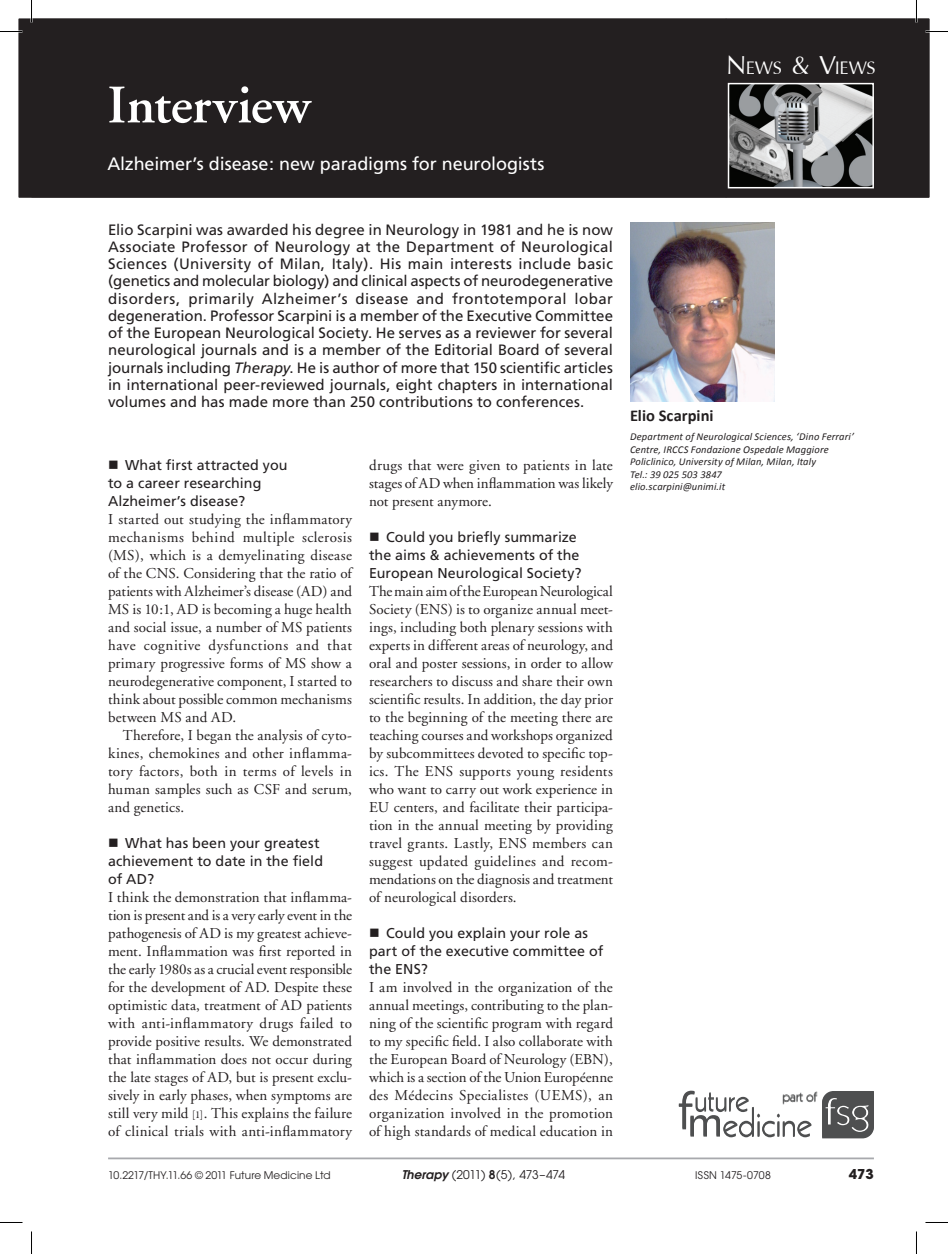
<style>
.page{position:relative;width:948px;height:1254px;background:#fff}
.page>*{position:absolute;margin:0;border:0;box-sizing:border-box;transform-origin:0 0}
.t1{font:600 54px "Adobe Garamond";letter-spacing:-.005em;color:#fff}
.t2{font:28.5px "Iris UPC";letter-spacing:-.01em;color:#fff}
.t3{font:18px "Frutiger";letter-spacing:-.005em;color:#fff}
.t4{font:700 16.5px "Calibri";color:#231f20}
.t5{font:15px/18px "Adobe Garamond";letter-spacing:.005em;color:#231f20;text-align:justify}
.t6{font:15px/17.2px "Frutiger";color:#231f20;text-align:justify}
.t7{font:14.25px/18px "Frutiger";letter-spacing:.005em;color:#231f20}
.t8{font:700 13.5px "Avant Garde";color:#231f20}
.t9{font:12.9px "Itc Kabel";color:#4e4f50}
.t10{font:12px "Avant Garde";letter-spacing:-.025em;color:#231f20}
.t11{font:italic 10.5px/12.6px "Calibri";letter-spacing:.015em;color:#231f20}
.t12{font:10.5px "Avant Garde";letter-spacing:.005em;color:#231f20}
.s1{font-size:40.8px}
.s2{font-style:italic}
.s3{font-family:"Garamond Premr Pro";font-size:10.5px}
.s4{font-weight:600;font-style:italic}
.s5{font-weight:600}
</style>
<div class="page">
<svg style="left:822px;top:1091px;width:51px;height:47px;background:#646465"></svg>
<svg style="left:678px;top:1090px;width:133px;height:47px"></svg>
<hr style="left:108px;top:1157px;width:765px;height:2px;background:#a8a9ad">
<div style="left:19px;top:19px;width:910px;height:178px;background:#231f20"></div>
<img style="left:630px;top:223px;width:144px;height:178px">
<img style="left:730px;top:86px;width:140px;height:99px">
<div style="left:727px;top:83px;width:146px;height:105px;border:2px solid #fff"></div>
<hr style="left:915px;top:0;width:2px;height:23px;background:#fff">
<svg style="left:0;top:31px;width:22px;height:1px"></svg>
<svg style="left:925px;top:31px;width:22px;height:1px"></svg>
<svg style="left:0;top:1222px;width:22px;height:1px"></svg>
<svg style="left:925px;top:1222px;width:22px;height:1px"></svg>
<svg style="left:31px;top:0;width:1px;height:23px"></svg>
<svg style="left:31px;top:1231px;width:1px;height:23px"></svg>
<svg style="left:916px;top:0;width:1px;height:23px"></svg>
<svg style="left:916px;top:1231px;width:1px;height:23px"></svg>
<h1 class="t1" style="left:107px;top:76px;width:204px">Interview</h1>
<p class="t3" style="left:107px;top:153px;width:438px">Alzheimer’s disease: new paradigms for neurologists</p>
<h2 class="t2" style="left:726px;top:47px;width:151px"><span class="s1">N</span>ews <span class="s1">&amp; V</span>iews</h2>
<p class="t6" style="left:108px;top:221px;width:506px">Elio Scarpini was awarded his degree in Neurology in 1981 and he is now Associate Professor of Neurology at the Department of Neurological Sciences (University of Milan, Italy). His main interests include basic (genetics and molecular biology) and clinical aspects of neurodegenerative disorders, primarily Alzheimer’s disease and frontotemporal lobar degeneration. Professor Scarpini is a member of the Executive Committee of the European Neurological Society. He serves as a reviewer for several neurological journals and is a member of the Editorial Board of several journals including <span class="s2">Therapy</span>. He is author of more that 150 scientific articles in international peer-reviewed journals, eight chapters in international volumes and has made more than 250 contributions to conferences.</p>
<p class="t7" style="left:108px;top:456px;width:181px;text-indent:17px">What first attracted you to a career researching<br>Alzheimer’s disease?</p>
<p class="t5" style="left:108px;top:511px;width:245px">I started out studying the inflammatory mechanisms behind multiple sclerosis (MS), which is a demyelinating disease of the CNS. Considering that the ratio of patients with Alzheimer’s disease (AD) and MS is 10:1, AD is becoming a huge health and social issue, a number of MS patients have cognitive dysfunctions and that primary progressive forms of MS show a neurodegenerative component, I started to think about possible common mechanisms between MS and AD.</p>
<p class="t5" style="left:108px;top:727px;width:245px;text-indent:15px">Therefore, I began the analysis of cyto&shy;kines, chemokines and other inflamma&shy;tory factors, both in terms of levels in human samples such as CSF and serum, and genetics.</p>
<p class="t7" style="left:108px;top:834px;width:216px;text-indent:17px">What has been your greatest achievement to date in the field of AD?</p>
<p class="t5" style="left:108px;top:889px;width:245px">I think the demonstration that inflamma&shy;tion is present and is a very early event in the pathogenesis of AD is my greatest achieve&shy;ment. Inflammation was first reported in the early 1980s as a crucial event responsible for the development of AD. Despite these optimistic data, treatment of AD patients with anti-inflammatory drugs failed to provide positive results. We demonstrated that inflammation does not occur during the late stages of AD, but is present exclu&shy;sively in early phases, when symptoms are still very mild <span class="s3">[1]</span>. This explains the failure of clinical trials with anti-inflammatory</p>
<p class="t5" style="left:369px;top:457px;width:245px">drugs that were given to patients in late stages of AD when inflammation was likely not present anymore.</p>
<p class="t7" style="left:369px;top:528px;width:214px;text-indent:17px">Could you briefly summarize the aims &amp; achievements of the<br>European Neurological Society?</p>
<p class="t5" style="left:369px;top:583px;width:245px">The main aim of the European Neurological Society (ENS) is to organize annual meet&shy;ings, including both plenary sessions with experts in different areas of neurology, and oral and poster sessions, in order to allow researchers to discuss and share their own scientific results. In addition, the day prior to the beginning of the meeting there are teaching courses and workshops organized by subcommittees devoted to specific top&shy;ics. The ENS supports young residents who want to carry out work experience in EU centers, and facilitate their participa&shy;tion in the annual meeting by providing travel grants. Lastly, ENS members can suggest updated guidelines and recom&shy;mendations on the diagnosis and treatment of neurological disorders.</p>
<p class="t7" style="left:369px;top:924px;width:236px;text-indent:17px">Could you explain your role as part of the executive committee of the ENS?</p>
<p class="t5" style="left:369px;top:979px;width:245px">I am involved in the organization of the annual meetings, contributing to the plan&shy;ning of the scientific program with regard to my specific field. I also collaborate with the European Board of Neurology (EBN), which is a section of the Union Européenne des Médecins Specialistes (UEMS), an organization involved in the promotion of high standards of medical education in</p>
<p class="t4" style="left:630px;top:405px;width:85px">Elio Scarpini</p>
<p class="t11" style="left:630px;top:430px;width:225px">Department of Neurological Sciences, ‘Dino Ferrari’ Centre, IRCCS Fondazione Ospedale Maggiore Policlinico, University of Milan, Milan, Italy<br>Tel.: 39 025 503 3847<br>elio.scarpini@unimi.it</p>
<p class="t9" style="left:782px;top:1090px;width:36px">part of</p>
<p class="t12" style="left:108px;top:1169px;width:224px">10.2217/THY.11.66 © 2011 Future Medicine Ltd</p>
<p class="t10" style="left:401px;top:1167px;width:165px"><span class="s4">Therapy</span> (2011) <span class="s5">8</span>(5), 473–474</p>
<p class="t12" style="left:695px;top:1169px;width:77px">ISSN 1475-0708</p>
<p class="t8" style="left:848px;top:1164px;width:27px">473</p>
</div>
